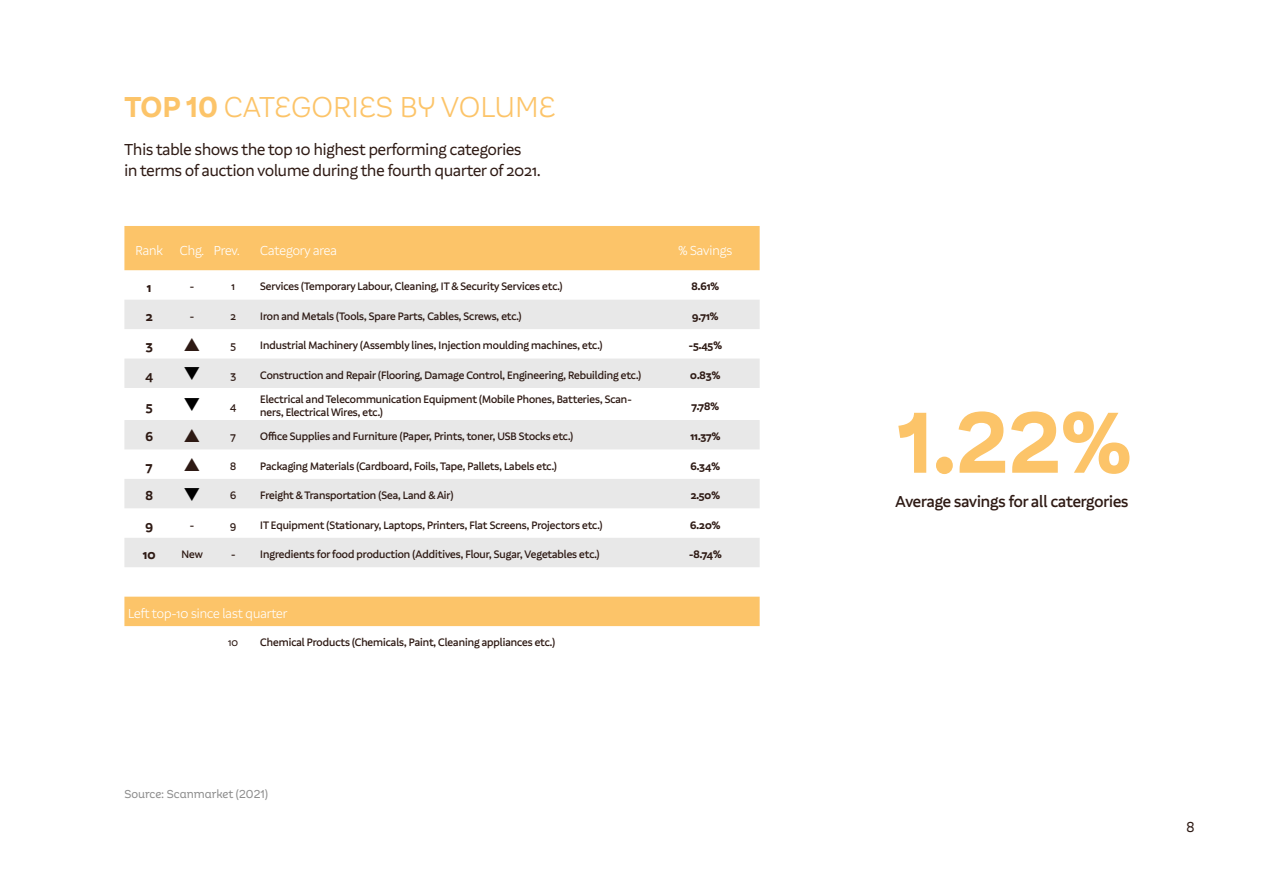
<style>
.page{position:relative;width:1263px;height:893px;background:#fff}
.page>*{position:absolute;margin:0;border:0;box-sizing:border-box;transform-origin:0 0}
.t1{font:700 90px "Aestetico Informal";color:#fcc469}
.t2{font:300 30px "Aestetico Informal";color:#fcc469}
.t3{font:16.5px/21px "Aestetico Formal";color:#2e1a14}
.t4{font:500 16.5px "Aestetico Formal";color:#2e1a14}
.t5{font:15px "Aestetico Formal";color:#2e1a14}
.t6{font:300 13.5px "Aestetico Formal";color:#fff}
.t7{font:700 13.5px "Aestetico Formal";color:#2e1a14}
.t8{font:12px "Aestetico Informal";color:#8d8d8d}
.t9{font:500 11.25px/13.5px "Aestetico Formal";color:#2e1a14}
.t10{font:700 11.25px "Aestetico Formal";color:#2e1a14}
.t11{font:11.25px "Aestetico Formal";color:#2e1a14}
.s1{font-weight:700}
.s2{color:#000}
</style>
<div class="page">
<svg style="left:124px;top:226px;width:636px;height:400px;fill:#fcc469"></svg>
<svg style="left:124px;top:300px;width:636px;height:267px;fill:#e8e8e8"></svg>
<svg style="left:184px;top:338px;width:15px;height:13px"></svg>
<svg style="left:184px;top:428px;width:15px;height:14px"></svg>
<svg style="left:184px;top:458px;width:15px;height:13px"></svg>
<h2 class="t2" style="left:124px;top:91px;width:433px"><span class="s1">TOP 10</span> CATEGORIES BY VOLUME</h2>
<h3 class="t3" style="left:124px;top:139px;width:417px">This table shows the top 10 highest performing categories<br>in terms of auction volume during the fourth quarter of 2021.</h3>
<p class="t6" style="left:135px;top:243px;width:106px">Rank Chg. Prev.</p>
<p class="t6" style="left:260px;top:243px;width:78px">Category area</p>
<p class="t6" style="left:678px;top:243px;width:55px">% Savings</p>
<p class="t7" style="left:147px;top:279px;width:6px">1</p>
<p class="t9" style="left:190px;top:280px;width:6px">-</p>
<p class="t9" style="left:232px;top:280px;width:5px">1</p>
<p class="t9" style="left:260px;top:280px;width:304px">Services (Temporary Labour, Cleaning, IT &amp; Security Services etc.)</p>
<p class="t10" style="left:691px;top:280px;width:29px">8.61%</p>
<p class="t7" style="left:146px;top:308px;width:8px">2</p>
<p class="t9" style="left:190px;top:310px;width:6px">-</p>
<p class="t9" style="left:230px;top:310px;width:7px">2</p>
<p class="t9" style="left:260px;top:310px;width:263px">Iron and Metals (Tools, Spare Parts, Cables, Screws, etc.)</p>
<p class="t10" style="left:692px;top:309px;width:28px">9.71%</p>
<p class="t7" style="left:146px;top:338px;width:9px">3</p>
<p class="t9" style="left:230px;top:339px;width:7px">5</p>
<p class="t9" style="left:260px;top:339px;width:344px">Industrial Machinery (Assembly lines, Injection moulding machines, etc.)</p>
<p class="t10" style="left:689px;top:339px;width:35px">-5.45%</p>
<p class="t7" style="left:145px;top:367px;width:9px">4</p>
<p class="t9" style="left:183px;top:368px;width:54px"><span class="s2">❑</span> 3</p>
<p class="t9" style="left:260px;top:368px;width:382px">Construction and Repair (Flooring, Damage Control, Engineering, Rebuilding etc.)</p>
<p class="t10" style="left:690px;top:368px;width:32px">0.83%</p>
<p class="t7" style="left:146px;top:398px;width:8px">5</p>
<p class="t9" style="left:183px;top:399px;width:55px"><span class="s2">❑</span> 4</p>
<p class="t9" style="left:260px;top:392px;width:373px">Electrical and Telecommunication Equipment (Mobile Phones, Batteries, Scan&shy;ners, Electrical Wires, etc.)</p>
<p class="t10" style="left:692px;top:399px;width:29px">7.78%</p>
<p class="t7" style="left:145px;top:429px;width:9px">6</p>
<p class="t9" style="left:231px;top:430px;width:7px">7</p>
<p class="t9" style="left:260px;top:430px;width:314px">Office Supplies and Furniture (Paper, Prints, toner, USB Stocks etc.)</p>
<p class="t10" style="left:690px;top:430px;width:31px">11.37%</p>
<p class="t7" style="left:146px;top:458px;width:8px">7</p>
<p class="t9" style="left:230px;top:459px;width:8px">8</p>
<p class="t9" style="left:260px;top:459px;width:298px">Packaging Materials (Cardboard, Foils, Tape, Pallets, Labels etc.)</p>
<p class="t10" style="left:691px;top:459px;width:31px">6.34%</p>
<p class="t7" style="left:145px;top:488px;width:9px">8</p>
<p class="t9" style="left:183px;top:489px;width:55px"><span class="s2">❑</span> 6</p>
<p class="t9" style="left:260px;top:489px;width:195px">Freight &amp; Transportation (Sea, Land &amp; Air)</p>
<p class="t10" style="left:691px;top:489px;width:31px">2.50%</p>
<p class="t7" style="left:145px;top:517px;width:9px">9</p>
<p class="t9" style="left:190px;top:518px;width:6px">-</p>
<p class="t9" style="left:230px;top:518px;width:8px">9</p>
<p class="t9" style="left:260px;top:518px;width:344px">IT Equipment (Stationary, Laptops, Printers, Flat Screens, Projectors etc.)</p>
<p class="t10" style="left:690px;top:518px;width:32px">6.20%</p>
<p class="t7" style="left:143px;top:547px;width:14px">10</p>
<p class="t9" style="left:181px;top:548px;width:23px">New</p>
<p class="t9" style="left:231px;top:548px;width:370px">- Ingredients for food production (Additives, Flour, Sugar, Vegetables etc.)</p>
<p class="t10" style="left:689px;top:548px;width:34px">-8.74%</p>
<p class="t6" style="left:128px;top:606px;width:161px">Left top-10 since last quarter</p>
<p class="t11" style="left:228px;top:636px;width:11px">10</p>
<p class="t9" style="left:260px;top:636px;width:296px">Chemical Products (Chemicals, Paint, Cleaning appliances etc.)</p>
<p class="t8" style="left:124px;top:787px;width:145px">Source: Scanmarket (2021)</p>
<h1 class="t1" style="left:897px;top:389px;width:236px">1.22%</h1>
<h3 class="t4" style="left:895px;top:492px;width:234px">Average savings for all catergories</h3>
<h3 class="t5" style="left:1186px;top:818px;width:10px">8</h3>
</div>
